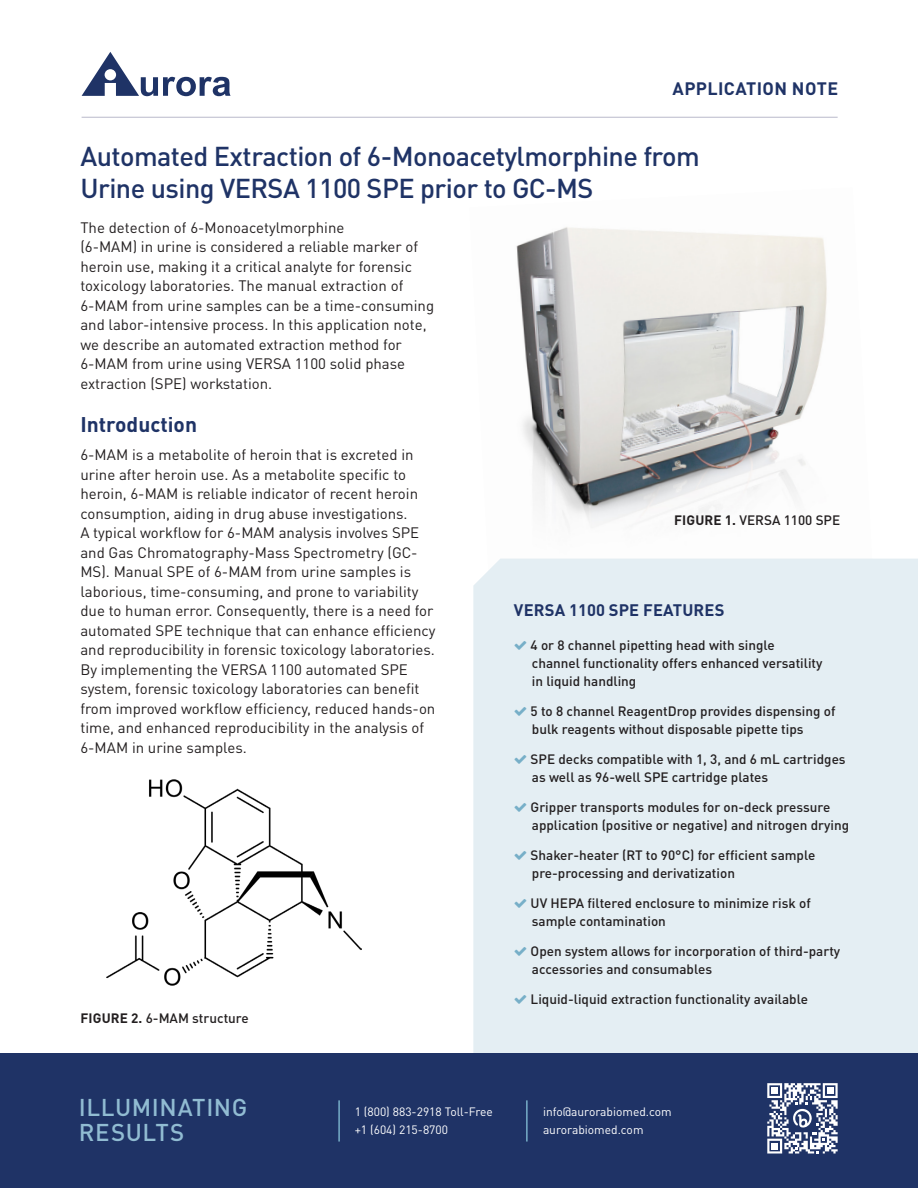
<style>
.page{position:relative;width:918px;height:1188px;background:#fff}
.page>*{position:absolute;margin:0;border:0;box-sizing:border-box;transform-origin:0 0}
.t1{font:500 27px/31.5px "DIN Pro";letter-spacing:-.02em;color:#1f3366}
.t2{font:500 24px/25.5px "DIN Pro";letter-spacing:.02em;color:#91bcd2}
.Heading_1{font:700 21px "DIN Pro";color:#1f3366}
.t3{font:700 17.85px "DIN Pro";letter-spacing:.02em;color:#1f3366}
.Heading_1-2{font:700 16.5px "DIN Pro";letter-spacing:.01em;color:#1f3366}
.Body{font:15px/19.5px "DIN Pro";color:#231f20}
.Body-2{font:500 13.5px/18px "DIN Pro";color:#231f20}
.Body-3{font:12px/18px "DIN Pro";color:#fff}
.s1{font-weight:700}
</style>
<div class="page">
<img style="left:500px;top:227px;width:373px;height:332px">
<div style="left:473px;top:559px;width:445px;height:495px;background:#e4eef3"></div>
<div style="left:0;top:1054px;width:918px;height:134px;background:#1f3366"></div>
<hr style="left:338px;top:1100px;width:2px;height:42px;background:#77afc8">
<hr style="left:526px;top:1100px;width:2px;height:42px;background:#77afc8">
<svg style="left:82px;top:52px;width:149px;height:44px"></svg>
<img style="left:106px;top:780px;width:255px;height:205px">
<hr style="left:82px;top:117px;width:756px;height:1px;background:#b9b9cb">
<svg style="left:767px;top:1083px;width:71px;height:71px"></svg>
<svg style="left:515px;top:641px;width:11px;height:9px"></svg>
<svg style="left:515px;top:707px;width:11px;height:9px"></svg>
<svg style="left:515px;top:755px;width:11px;height:9px"></svg>
<svg style="left:515px;top:803px;width:11px;height:9px"></svg>
<svg style="left:515px;top:851px;width:11px;height:9px"></svg>
<svg style="left:515px;top:899px;width:11px;height:9px"></svg>
<svg style="left:515px;top:947px;width:11px;height:9px"></svg>
<svg style="left:515px;top:995px;width:11px;height:9px"></svg>
<p class="t3" style="left:672px;top:74px;width:167px">APPLICATION NOTE</p>
<p class="t1" style="left:80px;top:138px;width:621px">Automated Extraction of 6-Monoacetylmorphine from<br>Urine using VERSA 1100 SPE prior to GC-MS</p>
<p class="Body" style="left:80px;top:216px;width:355px">The detection of 6-Monoacetylmorphine<br>(6-MAM) in urine is considered a reliable marker of heroin use, making it a critical analyte for forensic toxicology laboratories. The manual extraction of 6-MAM from urine samples can be a time-consuming and labor-intensive process. In this application note, we describe an automated extraction method for 6-MAM from urine using VERSA 1100 solid phase extraction (SPE) workstation.</p>
<p class="Heading_1" style="left:80px;top:407px;width:118px">Introduction</p>
<p class="Body" style="left:80px;top:444px;width:357px">6-MAM is a metabolite of heroin that is excreted in urine after heroin use. As a metabolite specific to heroin, 6-MAM is reliable indicator of recent heroin consumption, aiding in drug abuse investigations.<br>A typical workflow for 6-MAM analysis involves SPE and Gas Chromatography-Mass Spectrometry (GC-MS). Manual SPE of 6-MAM from urine samples is laborious, time-consuming, and prone to variability due to human error. Consequently, there is a need for automated SPE technique that can enhance efficiency and reproducibility in forensic toxicology laboratories.<br>By implementing the VERSA 1100 automated SPE system, forensic toxicology laboratories can benefit from improved workflow efficiency, reduced hands-on time, and enhanced reproducibility in the analysis of 6-MAM in urine samples.</p>
<p class="Body-2" style="left:674px;top:510px;width:168px"><span class="s1">FIGURE 1.</span> VERSA 1100 SPE</p>
<p class="Heading_1-2" style="left:514px;top:597px;width:212px">VERSA 1100 SPE FEATURES</p>
<p class="Body-2" style="left:531px;top:635px;width:293px">4 or 8 channel pipetting head with single channel functionality offers enhanced versatility in liquid handling</p>
<p class="Body-2" style="left:531px;top:701px;width:306px">5 to 8 channel ReagentDrop provides dispensing of bulk reagents without disposable pipette tips</p>
<p class="Body-2" style="left:531px;top:749px;width:317px">SPE decks compatible with 1, 3, and 6 mL cartridges as well as 96-well SPE cartridge plates</p>
<p class="Body-2" style="left:531px;top:797px;width:320px">Gripper transports modules for on-deck pressure application (positive or negative) and nitrogen drying</p>
<p class="Body-2" style="left:531px;top:845px;width:286px">Shaker-heater (RT to 90°C) for efficient sample pre-processing and derivatization</p>
<p class="Body-2" style="left:531px;top:893px;width:282px">UV HEPA filtered enclosure to minimize risk of sample contamination</p>
<p class="Body-2" style="left:531px;top:941px;width:311px">Open system allows for incorporation of third-party accessories and consumables</p>
<p class="Body-2" style="left:531px;top:989px;width:279px">Liquid-liquid extraction functionality available</p>
<p class="Body-2" style="left:80px;top:1008px;width:170px"><span class="s1">FIGURE 2.</span> 6-MAM structure</p>
<p class="t2" style="left:79px;top:1092px;width:170px">ILLUMINATING<br>RESULTS</p>
<p class="Body-3" style="left:355px;top:1102px;width:140px">1 (800) 883-2918 Toll-Free +1 (604) 215-8700</p>
<p class="Body-3" style="left:543px;top:1102px;width:130px">info@aurorabiomed.com</p>
<p class="Body-3" style="left:543px;top:1120px;width:102px">aurorabiomed.com</p>
</div>
